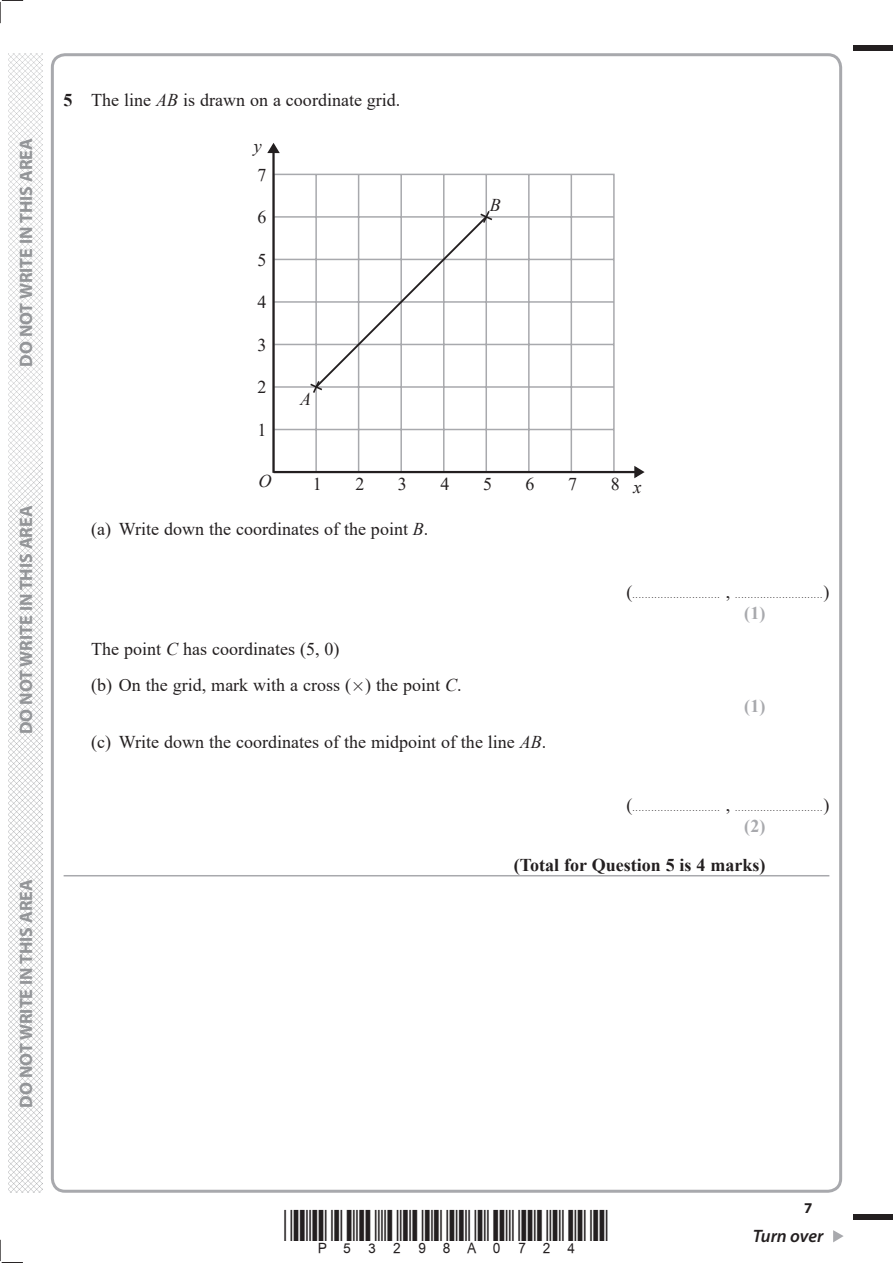
<style>
.page{position:relative;width:893px;height:1263px;background:#fff}
.page>*{position:absolute;margin:0;border:0;box-sizing:border-box;transform-origin:0 0}
.t1{font:18px/36px "Times New Roman";color:#231f20}
.t2{font:700 18px "Myriad Pro";color:#939598}
.t3{font:700 18px "Times New Roman";color:#231f20}
.t4{font:700 18px "Times New Roman";color:#a8a9ad}
.t5{font:italic 600 18px "Myriad Pro";letter-spacing:-.005em;color:#231f20}
.t6{font:italic 18px "Times New Roman";color:#231f20}
.t7{font:700 15px "Myriad Pro";color:#231f20}
.t8{font:9px "Times New Roman";color:#231f20}
.s1{font-weight:700}
.s2{font-style:italic}
.s3{font-size:18px}
</style>
<div class="page">
<div style="left:853px;top:45px;width:39px;height:5px;background:#231f20"></div>
<div style="left:853px;top:1214px;width:39px;height:6px;background:#231f20"></div>
<svg style="left:833px;top:1230px;width:10px;height:12px"></svg>
<svg style="left:0;top:0;width:23px;height:23px"></svg>
<svg style="left:0;top:1240px;width:23px;height:23px"></svg>
<img style="left:8px;top:53px;width:34px;height:1140px">
<hr style="left:64px;top:875px;width:765px;height:1px;background:#a8a9ad">
<svg style="left:273px;top:173px;width:342px;height:301px"></svg>
<svg style="left:632px;top:466px;width:13px;height:13px"></svg>
<hr style="left:274px;top:471px;width:367px;height:2px;background:#231f20">
<svg style="left:267px;top:143px;width:13px;height:12px"></svg>
<hr style="left:272px;top:148px;width:2px;height:325px;background:#231f20">
<svg style="left:310px;top:211px;width:182px;height:182px"></svg>
<p class="t2" style="left:15px;top:367px;width:230px;rotate:-90deg">DO NOT WRITE IN THIS AREA</p>
<p class="t2" style="left:15px;top:734px;width:230px;rotate:-90deg">DO NOT WRITE IN THIS AREA</p>
<p class="t2" style="left:15px;top:1108px;width:230px;rotate:-90deg">DO NOT WRITE IN THIS AREA</p>
<p class="t1" style="left:64px;top:82px;width:338px"><span class="s1">5</span> The line <span class="s2">AB</span> is drawn on a coordinate grid.</p>
<p class="t6" style="left:254px;top:136px;width:9px">y</p>
<p class="t1" style="left:257px;top:157px;width:10px">7</p>
<p class="t1" style="left:257px;top:199px;width:10px">6</p>
<p class="t1" style="left:257px;top:242px;width:10px">5</p>
<p class="t1" style="left:257px;top:284px;width:10px">4</p>
<p class="t1" style="left:257px;top:327px;width:10px">3</p>
<p class="t1" style="left:257px;top:369px;width:10px">2</p>
<p class="t1" style="left:257px;top:412px;width:10px">1</p>
<p class="t6" style="left:300px;top:389px;width:12px">A</p>
<p class="t6" style="left:490px;top:195px;width:12px">B</p>
<p class="t6" style="left:258px;top:471px;width:14px">O</p>
<p class="t1" style="left:313px;top:466px;width:10px">1</p>
<p class="t1" style="left:355px;top:466px;width:10px">2</p>
<p class="t1" style="left:398px;top:466px;width:10px">3</p>
<p class="t1" style="left:440px;top:466px;width:10px">4</p>
<p class="t1" style="left:483px;top:466px;width:10px">5</p>
<p class="t1" style="left:525px;top:466px;width:10px">6</p>
<p class="t1" style="left:568px;top:466px;width:10px">7</p>
<p class="t1" style="left:610px;top:466px;width:10px">8</p>
<p class="t1" style="left:91px;top:511px;width:338px">(a) Write down the coordinates of the point <span class="s2">B</span>.</p>
<p class="t6" style="left:633px;top:477px;width:9px">x</p>
<p class="t1" style="left:91px;top:631px;width:372px">The point <span class="s2">C</span> has coordinates (5, 0)<br>(b) On the grid, mark with a cross (❑) the point <span class="s2">C</span>.</p>
<p class="t1" style="left:91px;top:724px;width:456px">(c) Write down the coordinates of the midpoint of the line <span class="s2">AB</span>.</p>
<p class="t8" style="left:626px;top:590px;width:204px"><span class="s3">(</span>............................ <span class="s3">,</span> ............................<span class="s3">)</span></p>
<p class="t4" style="left:744px;top:603px;width:23px">(1)</p>
<p class="t4" style="left:744px;top:696px;width:23px">(1)</p>
<p class="t8" style="left:626px;top:803px;width:204px"><span class="s3">(</span>............................ <span class="s3">,</span> ............................<span class="s3">)</span></p>
<p class="t4" style="left:744px;top:816px;width:23px">(2)</p>
<p class="t3" style="left:513px;top:855px;width:253px">(Total for Question 5 is 4 marks)</p>
<p class="t7" style="left:804px;top:1199px;width:10px">7</p>
<p class="t5" style="left:752px;top:1226px;width:72px">Turn over</p>
</div>
